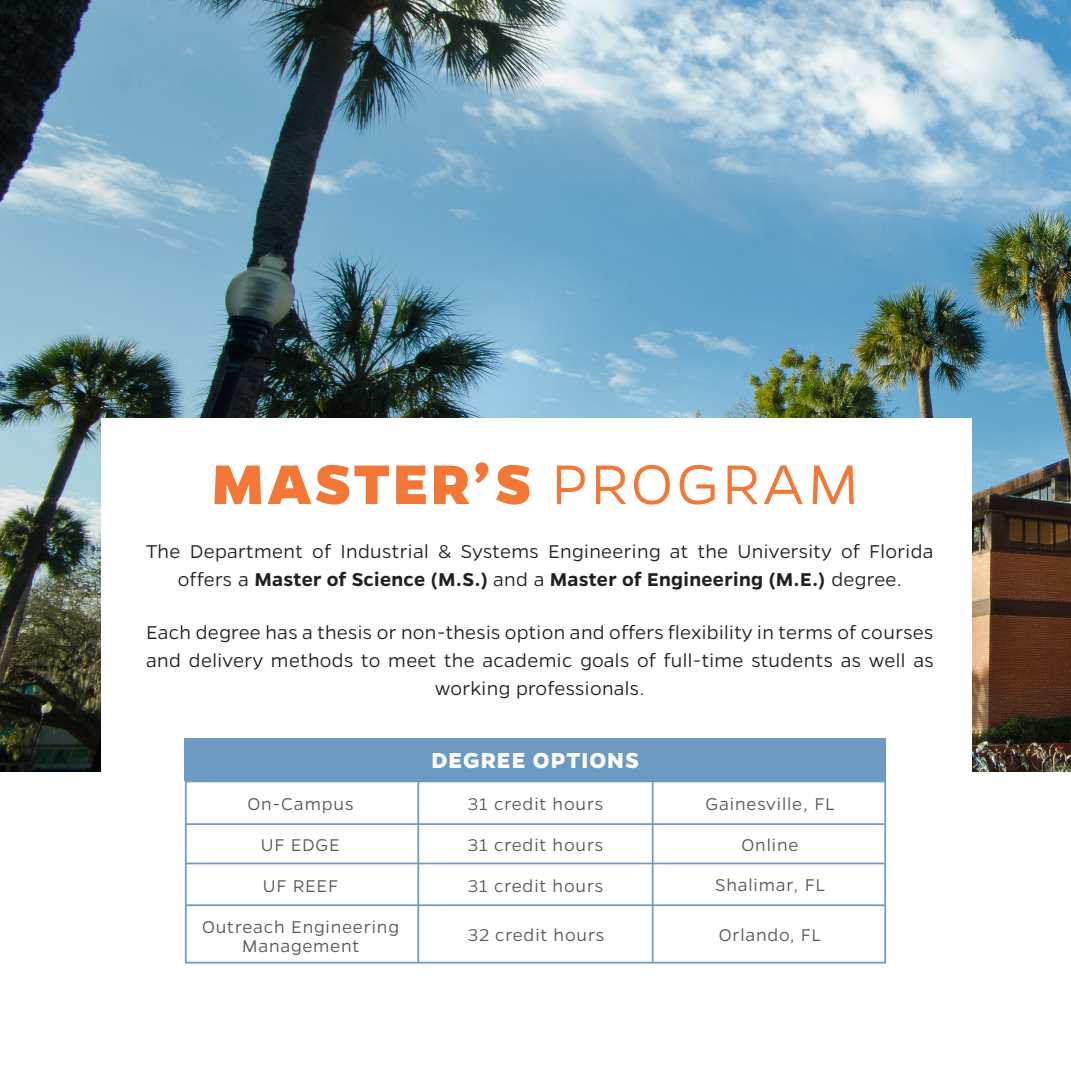
<style>
.page{position:relative;width:1071px;height:1071px;background:#fff}
.page>*{position:absolute;margin:0;border:0;box-sizing:border-box;transform-origin:0 0}
.t1{font:800 63px "Gentona";letter-spacing:.04em;color:#f37736}
.t2{font:700 24.5px "Gentona";letter-spacing:.04em;color:#fff}
.t3{font:300 21px/28px "Gentona";letter-spacing:.015em;color:#231f20;text-align:center}
.t4{font:300 19.25px/19.2px "Gentona";letter-spacing:.04em;color:#57585a;text-align:center}
.s1{font-weight:300}
.s2{font-weight:600}
</style>
<div class="page">
<img style="left:0;top:0;width:1071px;height:772px">
<div style="left:101px;top:419px;width:870px;height:589px;background:#fff"></div>
<div style="left:185px;top:739px;width:701px;height:42px;background:#6c9ac3"></div>
<div style="left:185px;top:781px;width:701px;height:183px;border:2px solid #6c9ac3"></div>
<hr style="left:417px;top:781px;width:2px;height:181px;background:#6c9ac3">
<hr style="left:652px;top:781px;width:2px;height:181px;background:#6c9ac3">
<hr style="left:186px;top:823px;width:699px;height:2px;background:#6c9ac3">
<hr style="left:186px;top:863px;width:699px;height:1px;background:#6c9ac3">
<hr style="left:186px;top:904px;width:699px;height:2px;background:#6c9ac3">
<p class="t1" style="left:211px;top:448px;width:650px">MASTER’S <span class="s1">PROGRAM</span></p>
<p class="t3" style="left:146px;top:537px;width:789px">The Department of Industrial &amp; Systems Engineering at the University of Florida offers a <span class="s2">Master of Science (M.S.)</span> and a <span class="s2">Master of Engineering (M.E.)</span> degree.</p>
<p class="t3" style="left:146px;top:619px;width:789px">Each degree has a thesis or non-thesis option and offers flexibility in terms of courses and delivery methods to meet the academic goals of full-time students as well as working professionals.</p>
<p class="t4" style="left:248px;top:794px;width:108px">On-Campus</p>
<p class="t4" style="left:261px;top:835px;width:81px">UF EDGE</p>
<p class="t4" style="left:263px;top:876px;width:77px">UF REEF</p>
<p class="t4" style="left:202px;top:917px;width:198px">Outreach Engineering<br>Management</p>
<p class="t2" style="left:431px;top:746px;width:210px">DEGREE OPTIONS</p>
<p class="t4" style="left:468px;top:794px;width:137px">31 credit hours</p>
<p class="t4" style="left:468px;top:835px;width:137px">31 credit hours</p>
<p class="t4" style="left:468px;top:876px;width:137px">31 credit hours</p>
<p class="t4" style="left:468px;top:925px;width:138px">32 credit hours</p>
<p class="t4" style="left:706px;top:794px;width:131px">Gainesville, FL</p>
<p class="t4" style="left:742px;top:835px;width:58px">Online</p>
<p class="t4" style="left:715px;top:875px;width:112px">Shalimar, FL</p>
<p class="t4" style="left:719px;top:925px;width:104px">Orlando, FL</p>
</div>
